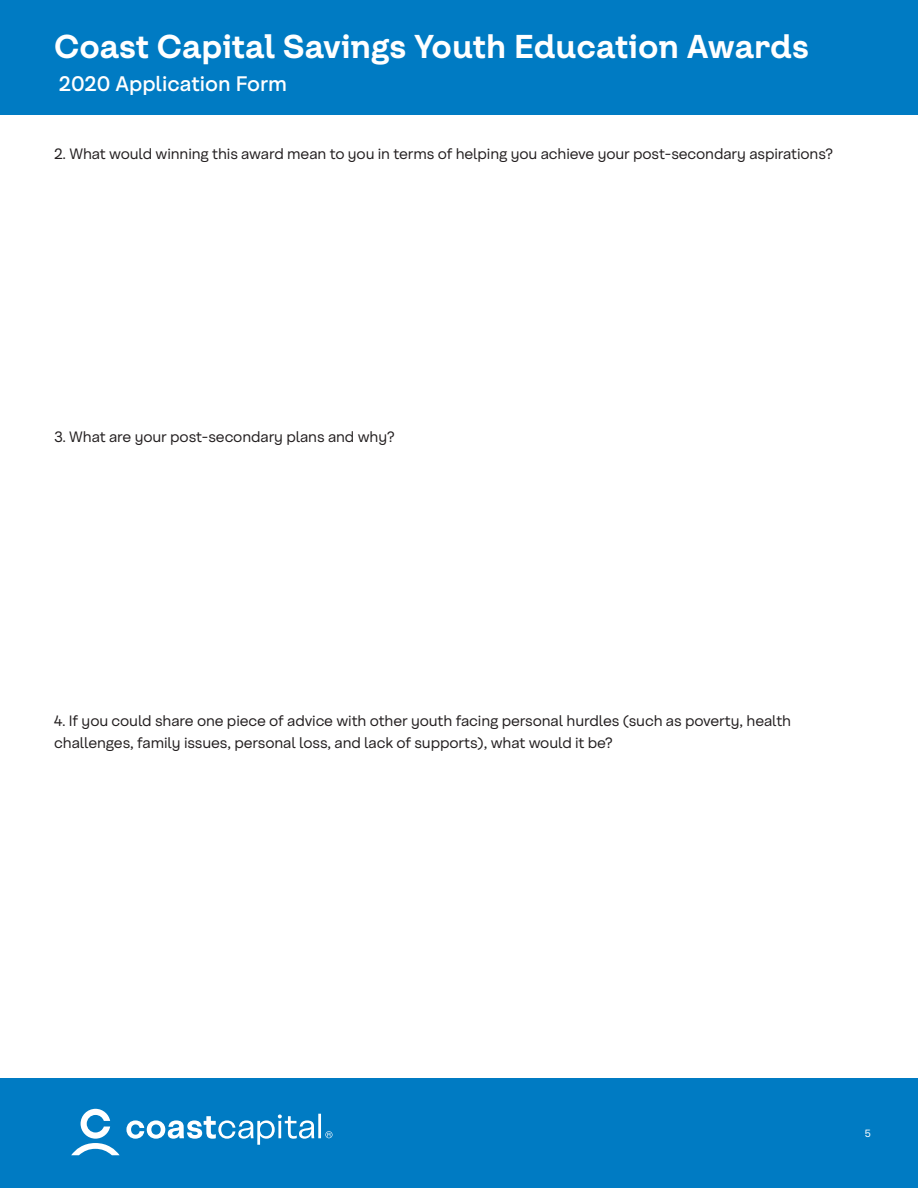
<style>
.page{position:relative;width:918px;height:1188px;background:#fff}
.page>*{position:absolute;margin:0;border:0;box-sizing:border-box;transform-origin:0 0}
.t1{font:700 33px "Coast Sans Headline";color:#fff}
.t2{font:500 21px "Coast Sans";color:#fff}
.t3{font:15px/22.5px "Coast Sans";letter-spacing:-.01em;color:#231f20}
.t4{font:10.5px "Coast Sans";color:#fff}
</style>
<div class="page">
<div style="left:0;top:1079px;width:918px;height:109px;background:#007bc3"></div>
<svg style="left:71px;top:1109px;width:262px;height:46px"></svg>
<div style="left:0;top:0;width:918px;height:115px;background:#007bc3"></div>
<h1 class="t1" style="left:54px;top:28px;width:756px">Coast Capital Savings Youth Education Awards</h1>
<h2 class="t2" style="left:59px;top:72px;width:230px">2020 Application Form</h2>
<p class="t3" style="left:54px;top:142px;width:780px">2. What would winning this award mean to you in terms of helping you achieve your post-secondary aspirations?</p>
<p class="t3" style="left:54px;top:426px;width:342px">3. What are your post-secondary plans and why?</p>
<p class="t3" style="left:54px;top:709px;width:739px">4. If you could share one piece of advice with other youth facing personal hurdles (such as poverty, health challenges, family issues, personal loss, and lack of supports), what would it be?</p>
<p class="t4" style="left:865px;top:1128px;width:7px">5</p>
</div>
